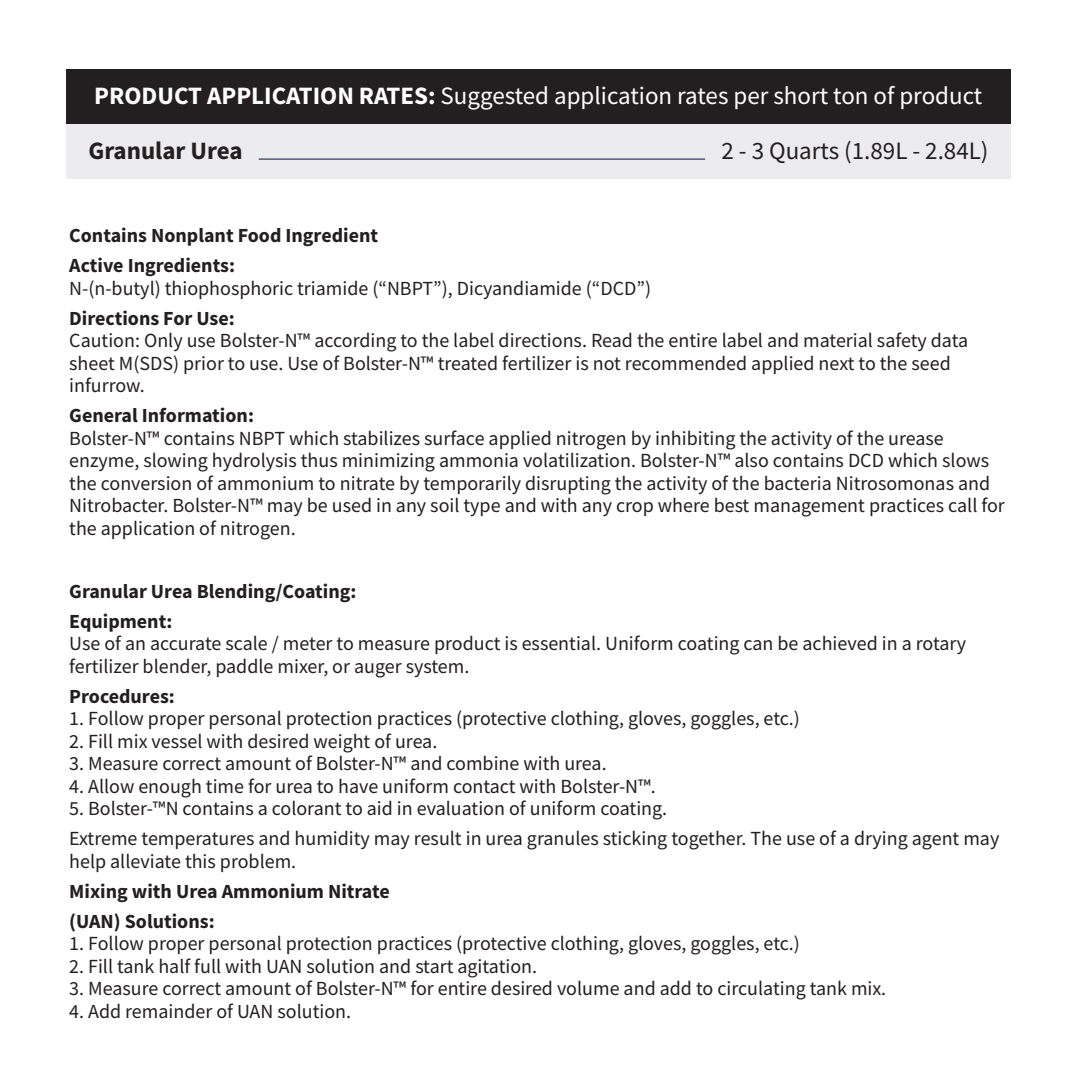
<style>
.page{position:relative;width:1080px;height:1080px;background:#fff}
.page>*{position:absolute;margin:0;border:0;box-sizing:border-box;transform-origin:0 0}
.t1{font:25px "Source Sans Pro";color:#fff}
.t2{font:25px "Source Sans Pro";color:#231f20}
.t3{font:700 25px "Source Sans Pro";color:#231f20}
.t4{font:20px/22.5px "Source Sans Pro";color:#231f20}
.t5{font:700 20px/30px "Source Sans Pro";color:#231f20}
.s1{font-weight:700}
</style>
<div class="page">
<div style="left:66px;top:69px;width:945px;height:55px;background:#231f20"></div>
<div style="left:66px;top:124px;width:945px;height:55px;background:#ececee"></div>
<hr style="left:259px;top:159px;width:446px;height:1px;background:#001340">
<p class="t1" style="left:94px;top:80px;width:890px"><span class="s1">PRODUCT APPLICATION RATES:</span> Suggested application rates per short ton of product</p>
<p class="t3" style="left:88px;top:134px;width:156px">Granular Urea</p>
<p class="t2" style="left:722px;top:135px;width:269px">2 - 3 Quarts (1.89L - 2.84L)</p>
<p class="t5" style="left:69px;top:220px;width:310px">Contains Nonplant Food Ingredient<br>Active Ingredients:</p>
<p class="t4" style="left:69px;top:277px;width:583px">N-(n-butyl) thiophosphoric triamide (“NBPT”), Dicyandiamide (“DCD”)</p>
<p class="t5" style="left:69px;top:303px;width:167px">Directions For Use:</p>
<p class="t4" style="left:69px;top:329px;width:900px">Caution: Only use Bolster-N™ according to the label directions. Read the entire label and material safety data sheet M(SDS) prior to use. Use of Bolster-N™ treated fertilizer is not recommended applied next to the seed infurrow.</p>
<p class="t5" style="left:69px;top:400px;width:186px">General Information:</p>
<p class="t4" style="left:69px;top:427px;width:937px">Bolster-N™ contains NBPT which stabilizes surface applied nitrogen by inhibiting the activity of the urease enzyme, slowing hydrolysis thus minimizing ammonia volatilization. Bolster-N™ also contains DCD which slows the conversion of ammonium to nitrate by temporarily disrupting the activity of the bacteria Nitrosomonas and Nitrobacter. Bolster-N™ may be used in any soil type and with any crop where best management practices call for the application of nitrogen.</p>
<p class="t5" style="left:69px;top:576px;width:289px">Granular Urea Blending/Coating:<br>Equipment:</p>
<p class="t4" style="left:69px;top:632px;width:898px">Use of an accurate scale / meter to measure product is essential. Uniform coating can be achieved in a rotary fertilizer blender, paddle mixer, or auger system.</p>
<p class="t5" style="left:69px;top:681px;width:107px">Procedures:</p>
<p class="t4" style="left:69px;top:707px;width:732px">1. Follow proper personal protection practices (protective clothing, gloves, goggles, etc.)</p>
<p class="t4" style="left:69px;top:730px;width:370px">2. Fill mix vessel with desired weight of urea.</p>
<p class="t4" style="left:69px;top:752px;width:539px">3. Measure correct amount of Bolster-N™ and combine with urea.</p>
<p class="t4" style="left:69px;top:775px;width:588px">4. Allow enough time for urea to have uniform contact with Bolster-N™.</p>
<p class="t4" style="left:69px;top:793px;width:932px;line-height:30px">5. Bolster-™N contains a colorant to aid in evaluation of uniform coating.<br>Extreme temperatures and humidity may result in urea granules sticking together. The use of a drying agent may</p>
<p class="t4" style="left:69px;top:850px;width:229px">help alleviate this problem.</p>
<p class="t5" style="left:69px;top:876px;width:322px">Mixing with Urea Ammonium Nitrate (UAN) Solutions:</p>
<p class="t4" style="left:69px;top:932px;width:732px">1. Follow proper personal protection practices (protective clothing, gloves, goggles, etc.)</p>
<p class="t4" style="left:69px;top:955px;width:469px">2. Fill tank half full with UAN solution and start agitation.</p>
<p class="t4" style="left:69px;top:977px;width:819px">3. Measure correct amount of Bolster-N™ for entire desired volume and add to circulating tank mix.</p>
<p class="t4" style="left:69px;top:1000px;width:283px">4. Add remainder of UAN solution.</p>
</div>
